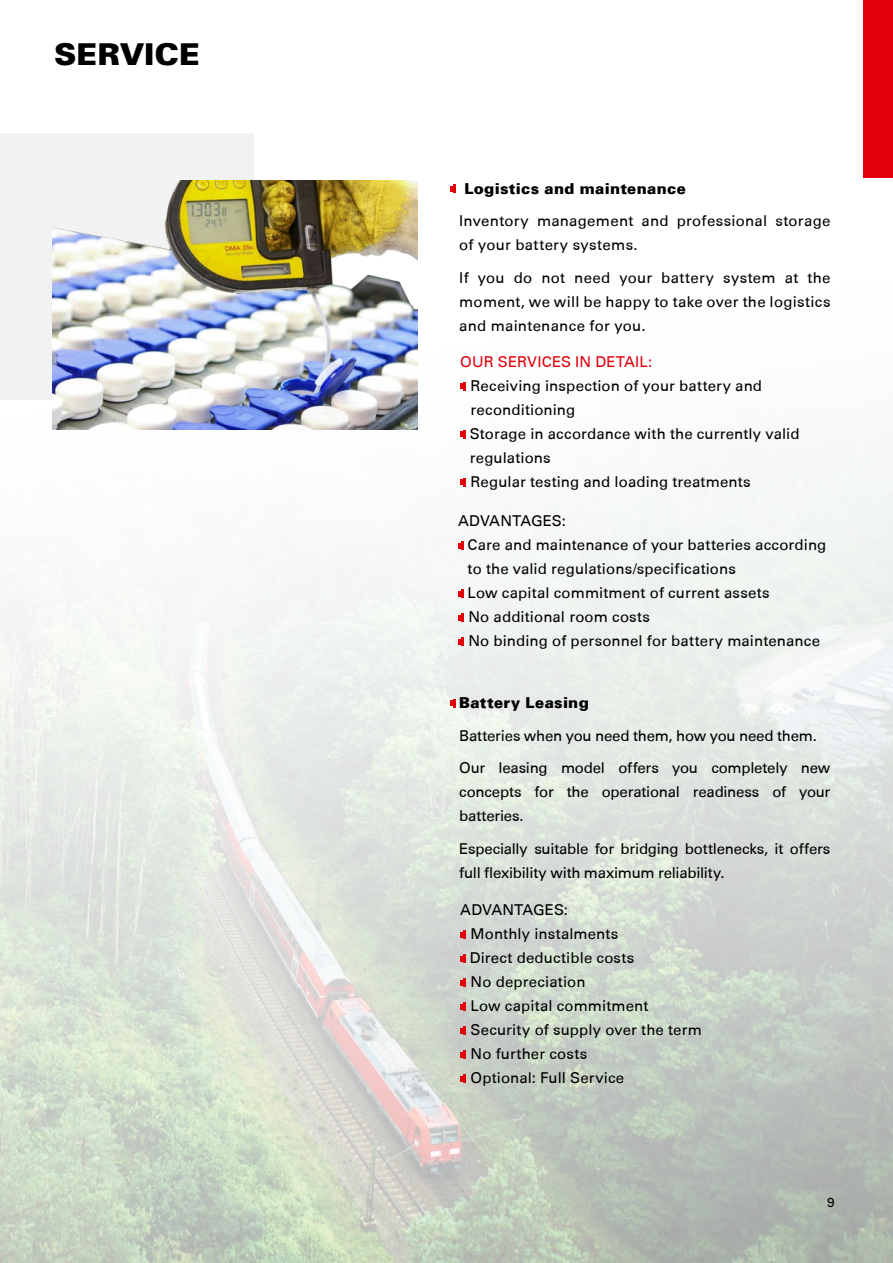
<style>
.page{position:relative;width:893px;height:1263px;background:#fff}
.page>*{position:absolute;margin:0;border:0;box-sizing:border-box;transform-origin:0 0}
.t1{font:900 30px "Univers";letter-spacing:.005em;color:#000;scale:1.04 1}
.t2{font:15px/24px "Univers 55 Roman";letter-spacing:.005em;color:#000}
.t3{font:15px/24px "Univers 55 Roman";letter-spacing:-.015em;color:#000}
.t4{font:900 15px "Univers";letter-spacing:.025em;color:#000}
.t5{font:15px "Univers 55 Roman";letter-spacing:.005em;color:#e3000b}
.t6{font:13.5px "Univers 55 Roman";color:#000}
</style>
<div class="page">
<div style="left:0;top:133px;width:253px;height:266px;background:#f2f2f2"></div>
<div style="left:863px;top:0;width:30px;height:178px;background:#e3000b"></div>
<img style="left:0;top:178px;width:893px;height:1085px">
<img style="left:52px;top:180px;width:365px;height:249px">
<svg style="left:450px;top:184px;width:5px;height:9px"></svg>
<svg style="left:450px;top:699px;width:5px;height:8px"></svg>
<svg style="left:458px;top:542px;width:5px;height:8px"></svg>
<svg style="left:458px;top:590px;width:5px;height:8px"></svg>
<svg style="left:458px;top:614px;width:5px;height:8px"></svg>
<svg style="left:458px;top:638px;width:5px;height:8px"></svg>
<svg style="left:460px;top:382px;width:6px;height:9px"></svg>
<svg style="left:460px;top:430px;width:6px;height:9px"></svg>
<svg style="left:460px;top:478px;width:6px;height:9px"></svg>
<svg style="left:460px;top:930px;width:6px;height:9px"></svg>
<svg style="left:460px;top:954px;width:6px;height:9px"></svg>
<svg style="left:460px;top:978px;width:6px;height:9px"></svg>
<svg style="left:460px;top:1002px;width:6px;height:9px"></svg>
<svg style="left:460px;top:1026px;width:6px;height:9px"></svg>
<svg style="left:460px;top:1050px;width:6px;height:9px"></svg>
<svg style="left:460px;top:1074px;width:6px;height:9px"></svg>
<h1 class="t1" style="left:54px;top:34px;width:142px">SERVICE</h1>
<p class="t4" style="left:464px;top:179px;width:223px">Logistics and maintenance</p>
<p class="t2" style="left:459px;top:209px;width:373px">Inventory management and professional storage of your battery systems.</p>
<p class="t2" style="left:459px;top:266px;width:373px;text-align:justify">If you do not need your battery system at the moment, we will be happy to take over the logistics and maintenance for you.</p>
<p class="t5" style="left:460px;top:352px;width:193px">OUR SERVICES IN DETAIL:</p>
<p class="t2" style="left:470px;top:373px;width:331px">Receiving inspection of your battery and reconditioning<br>Storage in accordance with the currently valid regulations<br>Regular testing and loading treatments</p>
<p class="t2" style="left:468px;top:509px;width:360px;text-indent:-9px">ADVANTAGES:<br>Care and maintenance of your batteries according to the valid regulations/specifications<br>Low capital commitment of current assets<br>No additional room costs<br>No binding of personnel for battery maintenance</p>
<p class="t4" style="left:459px;top:693px;width:131px">Battery Leasing</p>
<p class="t3" style="left:459px;top:719px;width:373px;line-height:32.5px">Batteries when you need them, how you need them.<br>Our leasing model offers you completely new</p>
<p class="t3" style="left:459px;top:780px;width:373px">concepts for the operational readiness of your batteries.</p>
<p class="t3" style="left:459px;top:836px;width:373px">Especially suitable for bridging bottlenecks, it offers full flexibility with maximum reliability.</p>
<p class="t2" style="left:470px;top:898px;width:234px;text-indent:-9px">ADVANTAGES:<br>Monthly instalments<br>Direct deductible costs<br>No depreciation<br>Low capital commitment<br>Security of supply over the term<br>No further costs<br>Optional: Full Service</p>
<p class="t6" style="left:827px;top:1194px;width:9px">9</p>
</div>
